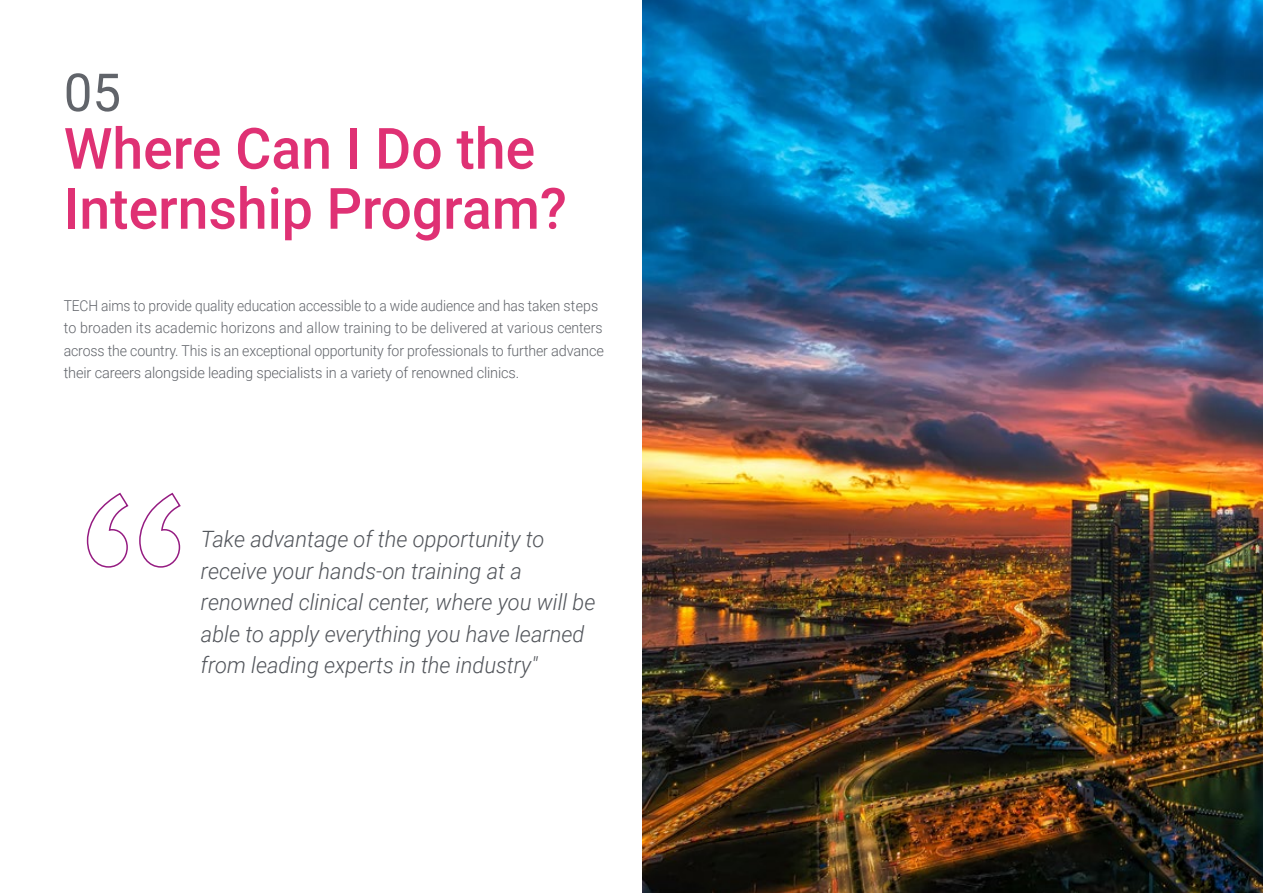
<style>
.page{position:relative;width:1263px;height:893px;background:#fff}
.page>*{position:absolute;margin:0;border:0;box-sizing:border-box;transform-origin:0 0}
.t1{font:500 57px/60px "Roboto";color:#df3174}
.t2{font:52.5px "Roboto";color:#61646a}
.t3{font:italic 300 22.5px/31.5px "Roboto";color:#52555b}
.t4{font:300 15px/22.5px "Roboto";letter-spacing:-.01em;color:#61646a;scale:.92 1}
</style>
<div class="page">
<svg style="left:86px;top:492px;width:95px;height:76px"></svg>
<img style="left:642px;top:0;width:621px;height:893px">
<h2 class="t2" style="left:64px;top:56px;width:59px">05</h2>
<h1 class="t1" style="left:64px;top:116px;width:504px">Where Can I Do the<br>Internship Program?</h1>
<p class="t4" style="left:64px;top:293px;width:589px">TECH aims to provide quality education accessible to a wide audience and has taken steps to broaden its academic horizons and allow training to be delivered at various centers across the country. This is an exceptional opportunity for professionals to further advance their careers alongside leading specialists in a variety of renowned clinics.</p>
<h3 class="t3" style="left:201px;top:523px;width:396px">Take advantage of the opportunity to receive your hands-on training at a renowned clinical center, where you will be able to apply everything you have learned from leading experts in the industry"</h3>
</div>
